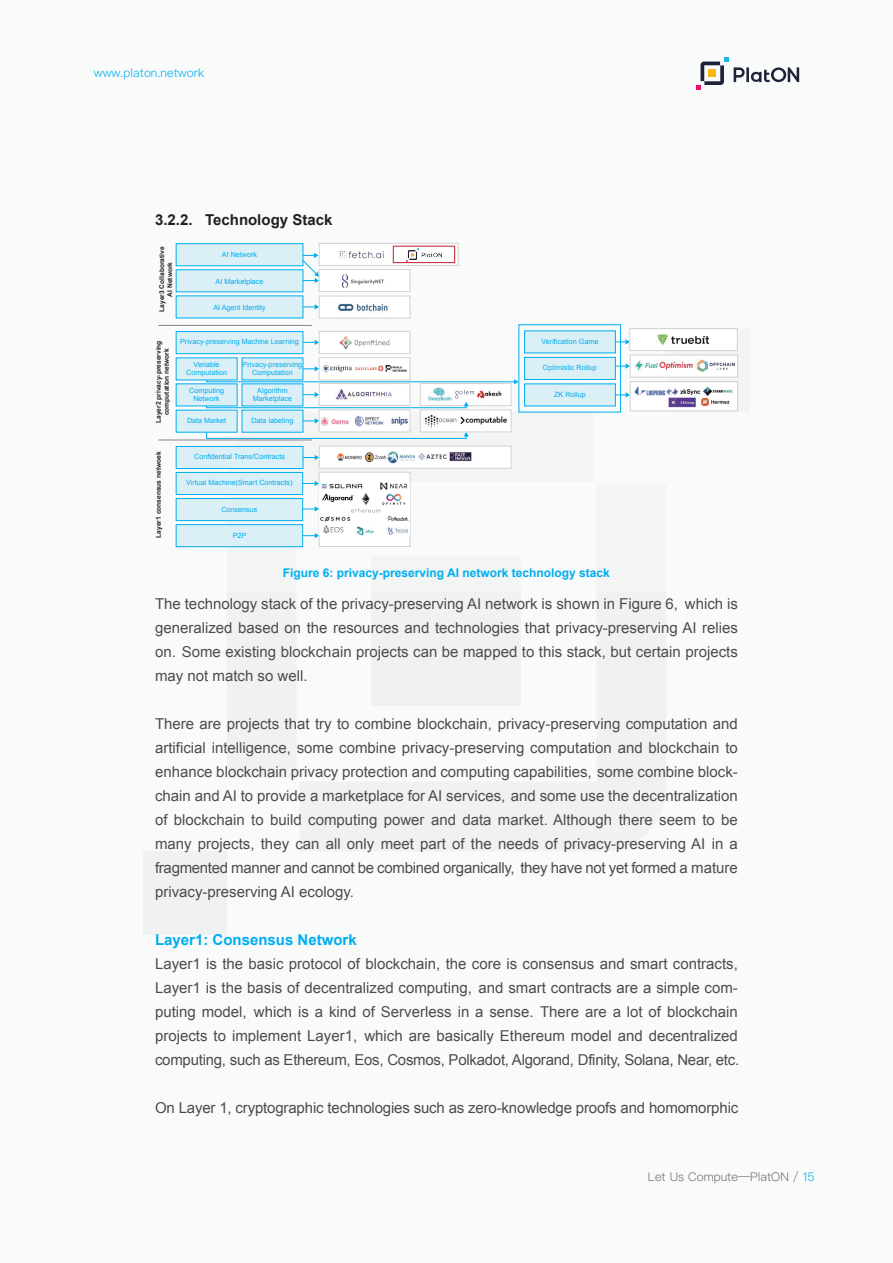
<style>
.page{position:relative;width:893px;height:1263px;background:#f9fafa}
.page>*{position:absolute;margin:0;border:0;box-sizing:border-box;transform-origin:0 0}
.t1{font:15px/24px "Arial";letter-spacing:-.01em;color:#4b4c4d;text-align:justify}
.t2{font:700 15px "Arial";color:#00aeef}
.t3{font:700 15px "Arial";color:#231f20}
.t4{font:700 12px "Arial";color:#00aeef}
.t5{font:300 12px "Ping Fang SC";color:#6c6d70}
.t6{font:300 12px "Ping Fang SC";color:#00aeef}
.t7{font:7.2px/8.7px "Arial";color:#00aeef;text-align:center}
.t8{font:700 6.6px/7.9px "Arial";color:#231f20;text-align:center}
.s1{color:#00aeef}
</style>
<div class="page">
<svg style="left:734px;top:67px;width:65px;height:15px"></svg>
<svg style="left:696px;top:57px;width:32px;height:32px"></svg>
<div style="left:144px;top:851px;width:83px;height:83px;background:#eff1f2"></div>
<svg style="left:303px;top:304px;width:16px;height:5px"></svg>
<svg style="left:616px;top:339px;width:14px;height:5px"></svg>
<svg style="left:616px;top:363px;width:14px;height:6px"></svg>
<svg style="left:616px;top:392px;width:14px;height:5px"></svg>
<svg style="left:303px;top:340px;width:16px;height:5px"></svg>
<svg style="left:303px;top:366px;width:16px;height:5px"></svg>
<svg style="left:303px;top:392px;width:16px;height:5px"></svg>
<svg style="left:303px;top:418px;width:16px;height:5px"></svg>
<svg style="left:303px;top:455px;width:16px;height:5px"></svg>
<svg style="left:303px;top:481px;width:16px;height:5px"></svg>
<svg style="left:303px;top:506px;width:16px;height:5px"></svg>
<svg style="left:303px;top:533px;width:16px;height:5px"></svg>
<svg style="left:292px;top:249px;width:27px;height:34px"></svg>
<div style="left:630px;top:328px;width:107px;height:23px;background:#fff;border:1px solid #d1d2d4"></div>
<div style="left:630px;top:355px;width:108px;height:22px;background:#fff;border:1px solid #d1d2d4"></div>
<div style="left:630px;top:381px;width:108px;height:30px;background:#fff;border:1px solid #d1d2d4"></div>
<div style="left:420px;top:383px;width:91px;height:23px;background:#fff;border:1px solid #d1d2d4"></div>
<svg style="left:319px;top:243px;width:139px;height:23px"></svg>
<div style="left:319px;top:269px;width:91px;height:23px;background:#fff;border:1px solid #d1d2d4"></div>
<div style="left:319px;top:296px;width:91px;height:22px;background:#fff;border:1px solid #d1d2d4"></div>
<div style="left:319px;top:331px;width:91px;height:23px;background:#fff;border:1px solid #d1d2d4"></div>
<div style="left:319px;top:358px;width:91px;height:22px;background:#fff;border:1px solid #d1d2d4"></div>
<div style="left:319px;top:410px;width:91px;height:22px;background:#fff;border:1px solid #d1d2d4"></div>
<div style="left:319px;top:446px;width:192px;height:22px;background:#fff;border:1px solid #d1d2d4"></div>
<div style="left:319px;top:472px;width:91px;height:75px;background:#fff;border:1px solid #d1d2d4"></div>
<div style="left:319px;top:383px;width:91px;height:23px;background:#fff;border:1px solid #d1d2d4"></div>
<div style="left:420px;top:410px;width:91px;height:22px;background:#fff;border:1px solid #d1d2d4"></div>
<div style="left:176px;top:243px;width:127px;height:23px;background:#dbeff7;border:1px solid #00aeef"></div>
<div style="left:176px;top:270px;width:127px;height:22px;background:#dbeff7"></div>
<div style="left:176px;top:296px;width:127px;height:22px;background:#dbeff7"></div>
<div style="left:176px;top:331px;width:127px;height:23px;background:#dbeff7;border:1px solid #00aeef"></div>
<img style="left:635px;top:359px;width:100px;height:13px">
<div style="left:176px;top:358px;width:61px;height:22px;background:#dbeff7"></div>
<div style="left:242px;top:358px;width:61px;height:22px;background:#dbeff7"></div>
<div style="left:524px;top:331px;width:92px;height:22px;background:#dbeff7"></div>
<div style="left:524px;top:357px;width:92px;height:23px;background:#dbeff7;border:1px solid #00aeef"></div>
<div style="left:524px;top:384px;width:92px;height:22px;background:#dbeff7"></div>
<div style="left:176px;top:472px;width:127px;height:23px;background:#dbeff7;border:1px solid #00aeef"></div>
<div style="left:176px;top:498px;width:127px;height:23px;background:#dbeff7;border:1px solid #00aeef"></div>
<div style="left:176px;top:524px;width:127px;height:23px;background:#dbeff7;border:1px solid #00aeef"></div>
<div style="left:176px;top:384px;width:61px;height:22px;background:#dbeff7"></div>
<div style="left:242px;top:384px;width:61px;height:22px;background:#dbeff7"></div>
<div style="left:176px;top:410px;width:61px;height:22px;background:#dbeff7"></div>
<div style="left:242px;top:410px;width:61px;height:22px;background:#dbeff7"></div>
<div style="left:176px;top:446px;width:127px;height:23px;background:#dbeff7;border:1px solid #00aeef"></div>
<hr style="left:158px;top:440px;width:154px;height:1px;background:#808285">
<hr style="left:158px;top:325px;width:154px;height:1px;background:#808285">
<img style="left:429px;top:387px;width:72px;height:14px">
<img style="left:424px;top:415px;width:83px;height:13px">
<img style="left:336px;top:246px;width:55px;height:17px">
<img style="left:342px;top:274px;width:42px;height:14px">
<img style="left:338px;top:303px;width:50px;height:9px">
<img style="left:339px;top:336px;width:51px;height:13px">
<img style="left:323px;top:365px;width:54px;height:8px">
<img style="left:377px;top:365px;width:30px;height:7px">
<img style="left:335px;top:388px;width:57px;height:13px">
<img style="left:321px;top:416px;width:87px;height:10px">
<img style="left:337px;top:452px;width:135px;height:11px">
<img style="left:320px;top:482px;width:89px;height:54px">
<img style="left:406px;top:248px;width:36px;height:13px">
<div style="left:393px;top:246px;width:62px;height:17px;border:1px solid #be1d2c"></div>
<div style="left:518px;top:324px;width:103px;height:88px;border:1px solid #00aeef"></div>
<svg style="left:206px;top:379px;width:313px;height:5px"></svg>
<div style="left:206px;top:405px;width:261px;height:3px;border:1px solid #00aeef"></div>
<svg style="left:206px;top:431px;width:263px;height:8px"></svg>
<img style="left:656px;top:334px;width:54px;height:11px">
<img style="left:634px;top:386px;width:99px;height:21px">
<svg style="left:464px;top:402px;width:5px;height:4px"></svg>
<p class="t6" style="left:94px;top:65px;width:112px">www.platon.network</p>
<p class="t3" style="left:155px;top:210px;width:179px">3.2.2. Technology Stack</p>
<p class="t8" style="left:158px;top:312px;width:67px;rotate:-90deg">Layer3 Collaborative<br>AI Network</p>
<p class="t7" style="left:222px;top:250px;width:37px">AI Network</p>
<p class="t7" style="left:216px;top:277px;width:50px">AI Marketplace</p>
<p class="t7" style="left:213px;top:303px;width:54px">AI Agent Identity</p>
<p class="t8" style="left:155px;top:423px;width:84px;rotate:-90deg">Layer2 privacy-preserving computation network</p>
<p class="t8" style="left:155px;top:538px;width:88px;rotate:-90deg">Layer1 consensus netwoek</p>
<p class="t7" style="left:180px;top:338px;width:120px">Privacy-preserving Machine Learning</p>
<p class="t7" style="left:243px;top:360px;width:61px">Privacy-preserving<br>Computation</p>
<p class="t7" style="left:186px;top:360px;width:42px">Veriable<br>Computation</p>
<p class="t7" style="left:189px;top:386px;width:36px">Computing<br>Network</p>
<p class="t7" style="left:253px;top:386px;width:41px">Algorithm<br>Marketplace</p>
<p class="t7" style="left:187px;top:416px;width:41px">Data Market</p>
<p class="t7" style="left:251px;top:416px;width:44px">Data labeling</p>
<p class="t7" style="left:194px;top:453px;width:92px">Confidential Trans/Contracts</p>
<p class="t7" style="left:186px;top:479px;width:108px">Virtual Machine(Smart Contracts)</p>
<p class="t7" style="left:221px;top:505px;width:38px">Consensus</p>
<p class="t7" style="left:233px;top:531px;width:15px">P2P</p>
<p class="t7" style="left:542px;top:337px;width:58px">Verification Game</p>
<p class="t7" style="left:543px;top:363px;width:56px">Optimistic Rollup</p>
<p class="t7" style="left:554px;top:390px;width:33px">ZK Rollup</p>
<p class="t4" style="left:283px;top:565px;width:328px">Figure 6: privacy-preserving AI network technology stack</p>
<p class="t1" style="left:155px;top:592px;width:584px">The technology stack of the privacy-preserving AI network is shown in Figure 6, which is generalized based on the resources and technologies that privacy-preserving AI relies on. Some existing blockchain projects can be mapped to this stack, but certain projects may not match so well.</p>
<p class="t1" style="left:155px;top:712px;width:584px">There are projects that try to combine blockchain, privacy-preserving computation and artificial intelligence, some combine privacy-preserving computation and blockchain to enhance blockchain privacy protection and computing capabilities, some combine block&shy;chain and AI to provide a marketplace for AI services, and some use the decentralization of blockchain to build computing power and data market. Although there seem to be many projects, they can all only meet part of the needs of privacy-preserving AI in a fragmented manner and cannot be combined organically, they have not yet formed a mature privacy-preserving AI ecology.</p>
<p class="t2" style="left:155px;top:930px;width:203px">Layer1: Consensus Network</p>
<p class="t1" style="left:155px;top:952px;width:586px">Layer1 is the basic protocol of blockchain, the core is consensus and smart contracts, Layer1 is the basis of decentralized computing, and smart contracts are a simple com&shy;puting model, which is a kind of Serverless in a sense. There are a lot of blockchain projects to implement Layer1, which are basically Ethereum model and decentralized computing, such as Ethereum, Eos, Cosmos, Polkadot, Algorand, Dfinity, Solana, Near, etc.</p>
<p class="t1" style="left:155px;top:1096px;width:585px">On Layer 1, cryptographic technologies such as zero-knowledge proofs and homomorphic</p>
<p class="t5" style="left:648px;top:1170px;width:168px">Let Us Compute—PlatON / <span class="s1">15</span></p>
</div>
